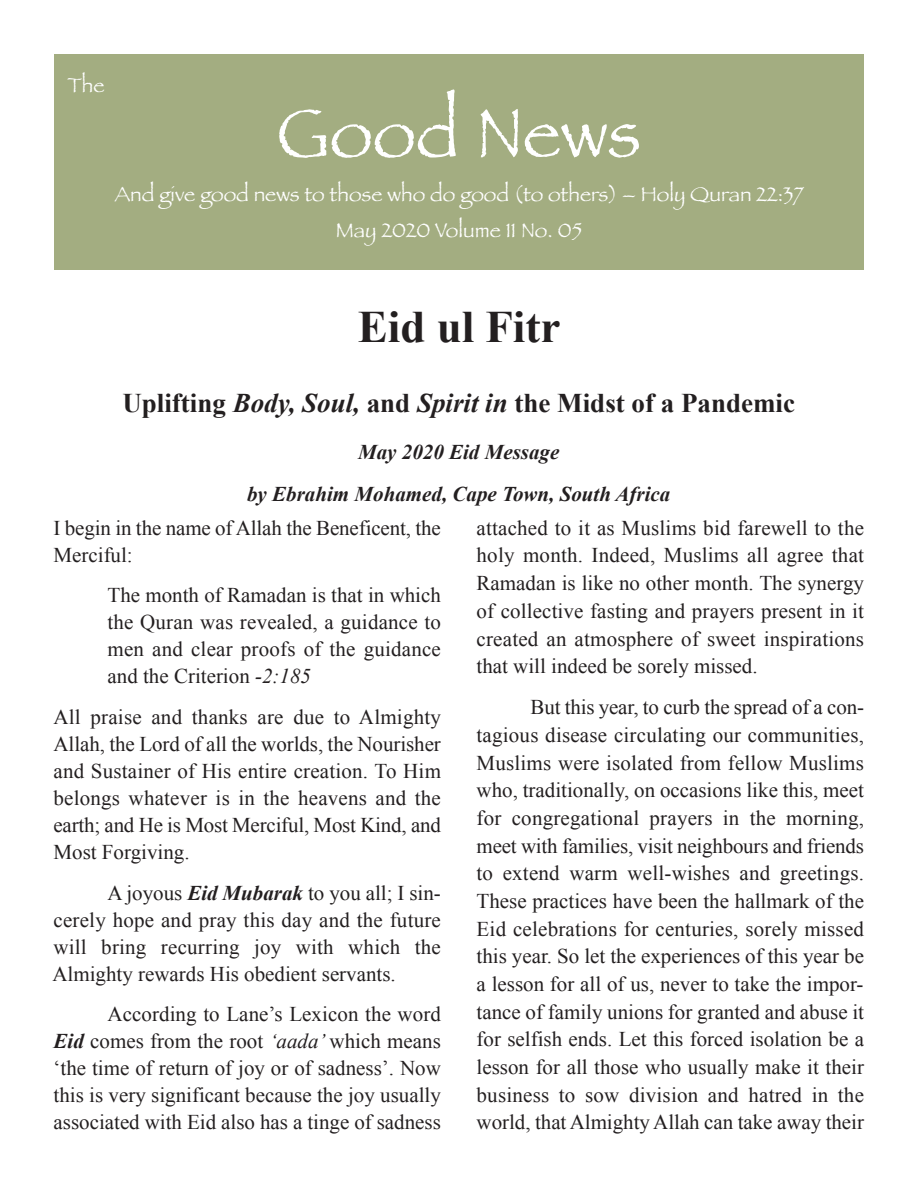
<style>
.page{position:relative;width:918px;height:1188px;background:#fff}
.page>*{position:absolute;margin:0;border:0;box-sizing:border-box;transform-origin:0 0}
.t1{font:72px "Papyrus Plain";color:#fff}
.t2{font:700 45px "Times New Roman";color:#231f20}
.t3{font:700 27px "Times New Roman";color:#231f20}
.t4{font:21px/27.6px "Times New Roman";color:#231f20;text-align:justify}
.t5{font:21px "Papyrus Plain";color:#fff}
.t6{font:italic 700 21px "Times New Roman";color:#231f20}
.s1{font-style:italic}
.s2{font-weight:700;font-style:italic}
</style>
<div class="page">
<div style="left:54px;top:54px;width:810px;height:216px;background:#a3ad81"></div>
<p class="t5" style="left:68px;top:72px;width:39px">The</p>
<p class="t1" style="left:277px;top:85px;width:366px">Good News</p>
<p class="t5" style="left:115px;top:181px;width:690px">And give good news to those who do good (to others) – Holy Quran 22:37</p>
<p class="t5" style="left:336px;top:217px;width:248px">May 2020 Volume 11 No. 05</p>
<p class="t2" style="left:358px;top:302px;width:204px">Eid ul Fitr</p>
<p class="t3" style="left:122px;top:388px;width:674px">Uplifting <span class="s1">Body, Soul,</span> and <span class="s1">Spirit in</span> the Midst of a Pandemic</p>
<p class="t6" style="left:358px;top:441px;width:203px">May 2020 Eid Message</p>
<p class="t6" style="left:247px;top:482px;width:425px">by Ebrahim Mohamed, Cape Town, South Africa</p>
<p class="t4" style="left:54px;top:514px;width:389px;line-height:27px">I begin in the name of Allah the Beneficent, the<br>Merciful:</p>
<p class="t4" style="left:108px;top:582px;width:335px;line-height:27px">The month of Ramadan is that in which the Quran was revealed, a guidance to men and clear proofs of the guidance and the Criterion <span class="s1">-2:185</span></p>
<p class="t4" style="left:54px;top:703px;width:389px;line-height:27px">All praise and thanks are due to Almighty Allah, the Lord of all the worlds, the Nourisher and Sustainer of His entire creation. To Him belongs whatever is in the heavens and the earth; and He is Most Merciful, Most Kind, and Most Forgiving.</p>
<p class="t4" style="left:52px;top:879px;width:390px;line-height:27px;text-indent:55px">A joyous <span class="s2">Eid Mubarak</span> to you all; I sin&shy;cerely hope and pray this day and the future will bring recurring joy with which the Almighty rewards His obedient servants.</p>
<p class="t4" style="left:54px;top:1001px;width:389px;line-height:27px;text-indent:54px">According to Lane’s Lexicon the word <span class="s2">Eid</span> comes from the root <span class="s1">‘aada’</span> which means ‘the time of return of joy or of sadness’. Now this is very significant because the joy usually associated with Eid also has a tinge of sadness</p>
<p class="t4" style="left:477px;top:514px;width:389px">attached to it as Muslims bid farewell to the holy month. Indeed, Muslims all agree that Ramadan is like no other month. The synergy of collective fasting and prayers present in it created an atmosphere of sweet inspirations that will indeed be sorely missed.</p>
<p class="t4" style="left:477px;top:693px;width:389px;text-indent:54px">But this year, to curb the spread of a con&shy;tagious disease circulating our communities, Muslims were isolated from fellow Muslims who, traditionally, on occasions like this, meet for congregational prayers in the morning, meet with families, visit neighbours and friends to extend warm well-wishes and greetings.<br>These practices have been the hallmark of the Eid celebrations for centuries, sorely missed this year. So let the experiences of this year be a lesson for all of us, never to take the impor&shy;tance of family unions for granted and abuse it for selfish ends. Let this forced isolation be a lesson for all those who usually make it their business to sow division and hatred in the world, that Almighty Allah can take away their</p>
</div>
